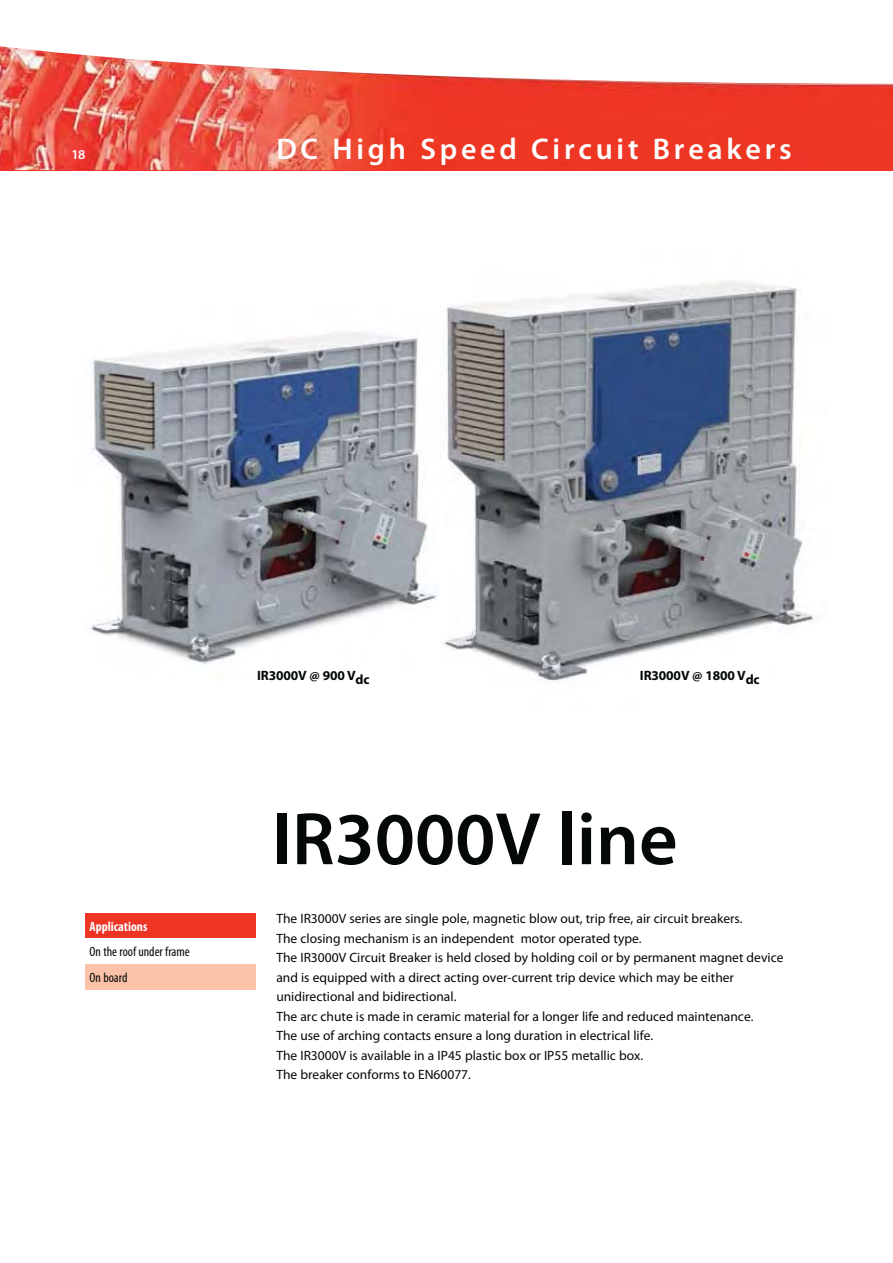
<style>
.page{position:relative;width:893px;height:1263px;background:#fff}
.page>*{position:absolute;margin:0;border:0;box-sizing:border-box;transform-origin:0 0}
.t1{font:600 75px "Myriad Pro";color:#040809}
.t2{font:600 30px "Myriad Pro";letter-spacing:.125em;color:#fff}
.t3{font:13.5px/19.5px "Myriad Pro";color:#040809}
.t4{font:700 13.5px "Myriad Pro";letter-spacing:-.01em;color:#040809}
.t5{font:condensed 13.5px/25.5px "Myriad Pro";color:#040809}
.t6{font:700 condensed 13.5px "Myriad Pro";color:#fff}
.t7{font:600 13.5px "Myriad Pro";color:#fff}
</style>
<div class="page">
<img style="left:0;top:84px;width:893px;height:86px">
<svg style="left:0;top:46px;width:893px;height:38px"></svg>
<div style="left:85px;top:913px;width:170px;height:26px;background:#ee3425"></div>
<div style="left:85px;top:964px;width:170px;height:26px;background:#fbc1a9"></div>
<img style="left:91px;top:332px;width:346px;height:332px">
<img style="left:442px;top:281px;width:372px;height:403px">
<p class="t7" style="left:71px;top:149px;width:15px">18</p>
<h2 class="t2" style="left:276px;top:137px;width:517px">DC High Speed Circuit Breakers</h2>
<p class="t6" style="left:89px;top:918px;width:59px">Applications</p>
<p class="t5" style="left:89px;top:939px;width:102px">On the roof under frame<br>On board</p>
<p class="t4" style="left:257px;top:670px;width:114px">IR3000V @ 900 Vdc</p>
<p class="t4" style="left:640px;top:670px;width:121px">IR3000V @ 1800 Vdc</p>
<h1 class="t1" style="left:272px;top:810px;width:407px">IR3000V line</h1>
<p class="t3" style="left:276px;top:910px;width:509px">The IR3000V series are single pole, magnetic blow out, trip free, air circuit breakers.<br>The closing mechanism is an independent motor operated type.<br>The IR3000V Circuit Breaker is held closed by holding coil or by permanent magnet device and is equipped with a direct acting over-current trip device which may be either unidirectional and bidirectional.<br>The arc chute is made in ceramic material for a longer life and reduced maintenance.<br>The use of arching contacts ensure a long duration in electrical life.<br>The IR3000V is available in a IP45 plastic box or IP55 metallic box.<br>The breaker conforms to EN60077.</p>
</div>
